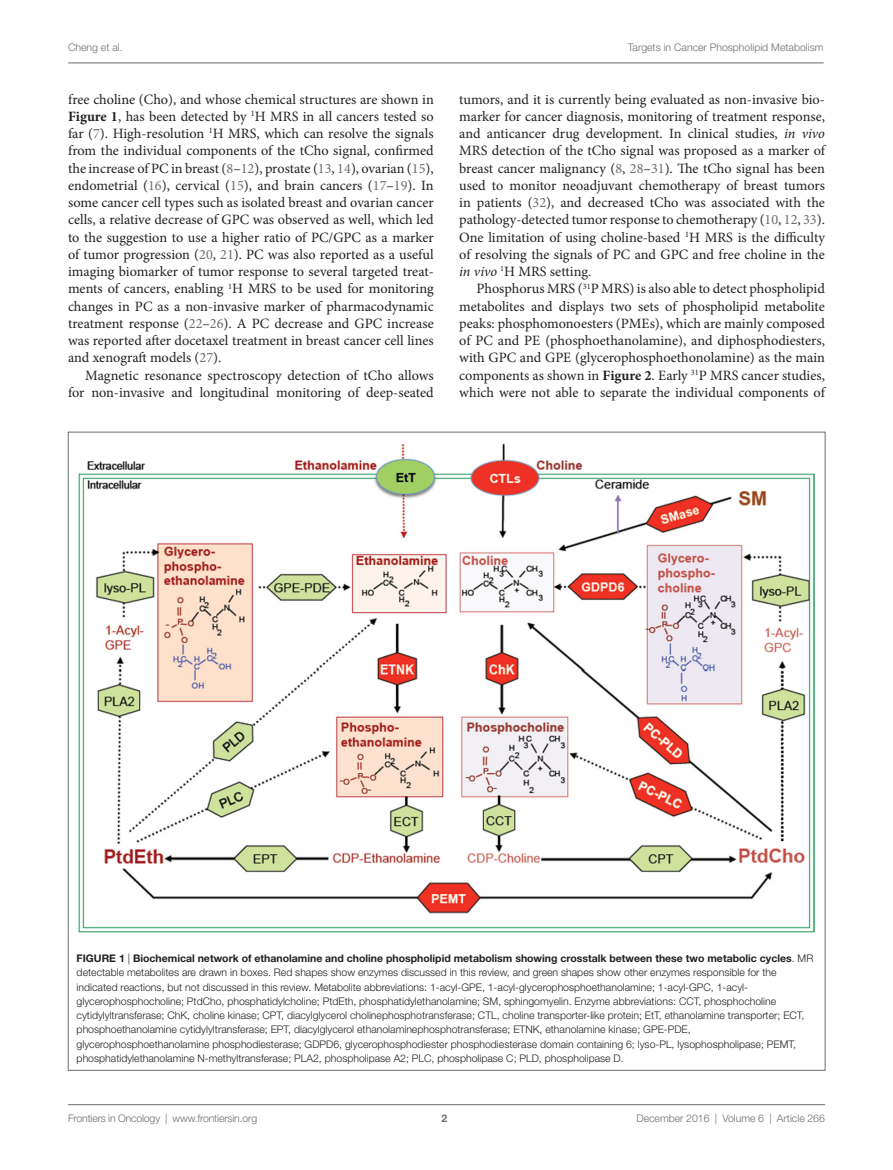
<style>
.page{position:relative;width:893px;height:1170px;background:#fff}
.page>*{position:absolute;margin:0;border:0;box-sizing:border-box;transform-origin:0 0}
.t1{font:14.25px/17.2px "Minion Pro";color:#231f20;text-align:justify}
.t2{font:300 10.5px/14.2px "Helvetica Neue LT Std";color:#231f20}
.t3{font:300 10.5px "Helvetica Neue LT Std";color:#6c6d70}
.t4{font:700 10.5px "Helvetica Neue LT Std";color:#6c6d70}
.s1{font-weight:700}
.s2{color:#6c6d70}
.s3{font-style:italic}
</style>
<div class="page">
<img style="left:79px;top:443px;width:735px;height:489px">
<hr style="left:68px;top:63px;width:756px;height:1px;background:#6c6d70">
<hr style="left:68px;top:1104px;width:757px;height:1px;background:#6c6d70">
<p class="t3" style="left:68px;top:41px;width:56px">Cheng et al.</p>
<p class="t3" style="left:628px;top:41px;width:197px">Targets in Cancer Phospholipid Metabolism</p>
<p class="t1" style="left:68px;top:90px;width:367px">free choline (Cho), and whose chemical structures are shown in <span class="s1">Figure 1</span>, has been detected by <sup>1</sup>H MRS in all cancers tested so far (<span class="s2">7</span>). High-resolution <sup>1</sup>H MRS, which can resolve the signals from the individual components of the tCho signal, confirmed the increase of PC in breast (<span class="s2">8</span>–<span class="s2">12</span>), prostate (<span class="s2">13</span>, <span class="s2">14</span>), ovarian (<span class="s2">15</span>), endometrial (<span class="s2">16</span>), cervical (<span class="s2">15</span>), and brain cancers (<span class="s2">17</span>–<span class="s2">19</span>). In some cancer cell types such as isolated breast and ovarian cancer cells, a relative decrease of GPC was observed as well, which led to the suggestion to use a higher ratio of PC/GPC as a marker of tumor progression (<span class="s2">20</span>, <span class="s2">21</span>). PC was also reported as a useful imaging biomarker of tumor response to several targeted treat&shy;ments of cancers, enabling <sup>1</sup>H MRS to be used for monitoring changes in PC as a non-invasive marker of pharmacodynamic treatment response (<span class="s2">22</span>–<span class="s2">26</span>). A PC decrease and GPC increase was reported after docetaxel treatment in breast cancer cell lines and xenograft models (<span class="s2">27</span>).</p>
<p class="t1" style="left:68px;top:366px;width:367px;text-align:right">Magnetic resonance spectroscopy detection of tCho allows for non-invasive and longitudinal monitoring of deep-seated</p>
<p class="t1" style="left:459px;top:90px;width:367px">tumors, and it is currently being evaluated as non-invasive bio&shy;marker for cancer diagnosis, monitoring of treatment response, and anticancer drug development. In clinical studies, <span class="s3">in vivo </span>MRS detection of the tCho signal was proposed as a marker of breast cancer malignancy (<span class="s2">8</span>, <span class="s2">28</span>–<span class="s2">31</span>). The tCho signal has been used to monitor neoadjuvant chemotherapy of breast tumors in patients (<span class="s2">32</span>), and decreased tCho was associated with the pathology-detected tumor response to chemotherapy (<span class="s2">10</span>, <span class="s2">12</span>, <span class="s2">33</span>).<br>One limitation of using choline-based <sup>1</sup>H MRS is the difficulty of resolving the signals of PC and GPC and free choline in the <span class="s3">in vivo</span> <sup>1</sup>H MRS setting.</p>
<p class="t1" style="left:459px;top:280px;width:367px;text-indent:17px">Phosphorus MRS (<sup>31</sup>P MRS) is also able to detect phospholipid metabolites and displays two sets of phospholipid metabolite peaks: phosphomonoesters (PMEs), which are mainly composed of PC and PE (phosphoethanolamine), and diphosphodiesters, with GPC and GPE (glycerophosphoethonolamine) as the main components as shown in <span class="s1">Figure 2</span>. Early <sup>31</sup>P MRS cancer studies, which were not able to separate the individual components of</p>
<p class="t2" style="left:77px;top:950px;width:738px"><span class="s1">Figure 1</span> | <span class="s1">Biochemical network of ethanolamine and choline phospholipid metabolism showing crosstalk between these two metabolic cycles</span>. MR detectable metabolites are drawn in boxes. Red shapes show enzymes discussed in this review, and green shapes show other enzymes responsible for the indicated reactions, but not discussed in this review. Metabolite abbreviations: 1-acyl-GPE, 1-acyl-glycerophosphoethanolamine; 1-acyl-GPC, 1-acyl&shy;glycerophosphocholine; PtdCho, phosphatidylcholine; PtdEth, phosphatidylethanolamine; SM, sphingomyelin. Enzyme abbreviations: CCT, phosphocholine cytidylyltransferase; ChK, choline kinase; CPT, diacylglycerol cholinephosphotransferase; CTL, choline transporter-like protein; EtT, ethanolamine transporter; ECT, phosphoethanolamine cytidylyltransferase; EPT, diacylglycerol ethanolaminephosphotransferase; ETNK, ethanolamine kinase; GPE-PDE, glycerophosphoethanolamine phosphodiesterase; GDPD6, glycerophosphodiester phosphodiesterase domain containing 6; lyso-PL, lysophospholipase; PEMT, phosphatidylethanolamine N-methyltransferase; PLA2, phospholipase A2; PLC, phospholipase C; PLD, phospholipase D.</p>
<p class="t3" style="left:68px;top:1111px;width:191px">Frontiers in Oncology | www.frontiersin.org</p>
<p class="t3" style="left:636px;top:1111px;width:190px">December 2016 | Volume 6 | Article 266</p>
<p class="t4" style="left:441px;top:1111px;width:7px">2</p>
</div>
